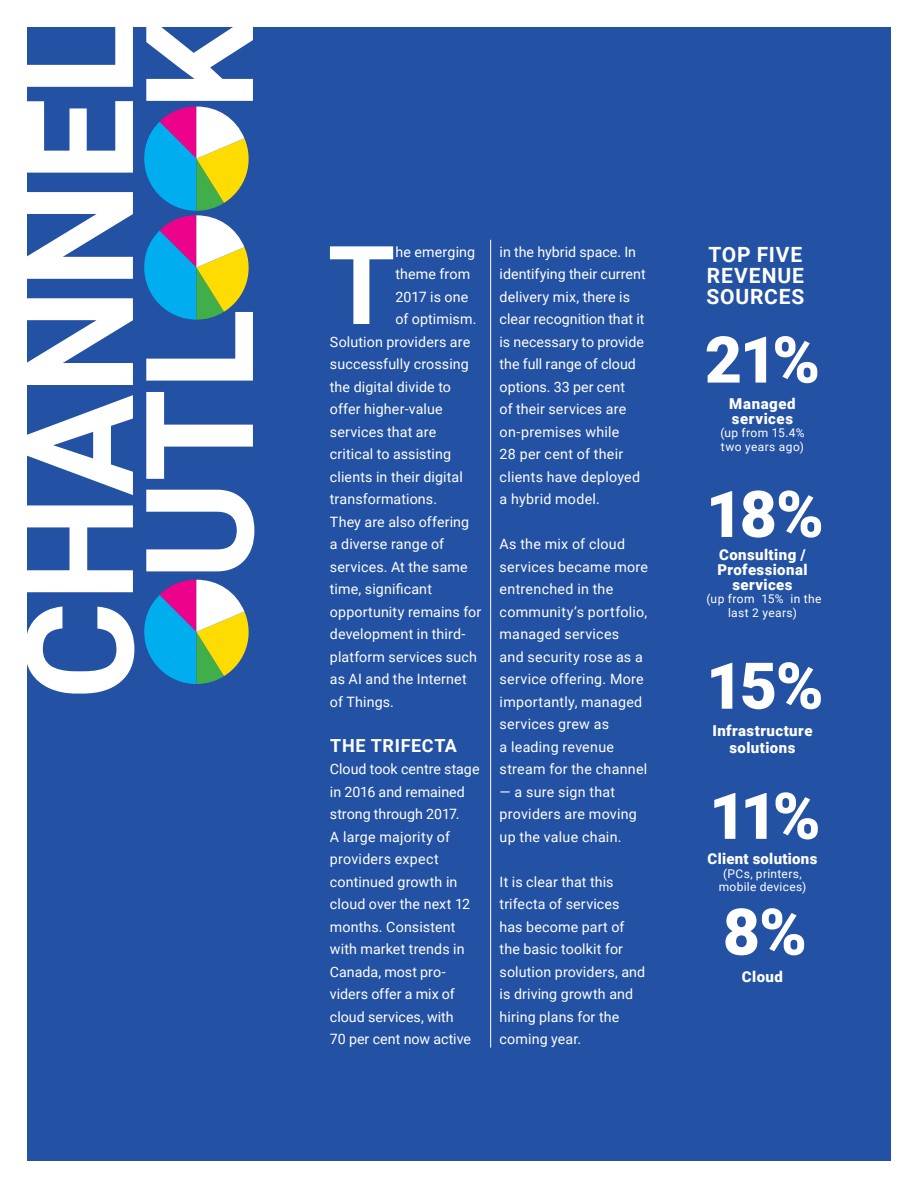
<style>
.page{position:relative;width:918px;height:1188px;background:#fff}
.page>*{position:absolute;margin:0;border:0;box-sizing:border-box;transform-origin:0 0}
.t1{font:700 150px/120px "Roboto";color:#fff}
.t2{font:700 109.2px "Roboto";color:#fff}
.t3{font:900 64.5px "Roboto";letter-spacing:-.055em;color:#fff}
.t4{font:700 21px/21px "Roboto";letter-spacing:.04em;color:#fff;text-align:justify}
.t5{font:700 18px "Roboto";letter-spacing:.035em;color:#fff}
.t6{font:900 15px/15px "Roboto";letter-spacing:.03em;color:#fff;text-align:center}
.t7{font:14.25px/22.5px "Roboto";letter-spacing:.01em;color:#fff}
.t8{font:12px/13.5px "Roboto";letter-spacing:.03em;color:#fff;text-align:center}
</style>
<div class="page">
<div style="left:27px;top:27px;width:864px;height:1134px;background:#2351a3"></div>
<hr style="left:490px;top:240px;width:1px;height:808px;background:#fff">
<svg style="left:144px;top:580px;width:105px;height:104px"></svg>
<svg style="left:144px;top:106px;width:105px;height:214px"></svg>
<h1 class="t1" style="left:134px;top:110px;width:98px;rotate:-90deg">K</h1>
<h1 class="t1" style="left:14px;top:580px;width:566px;text-indent:-120px;rotate:-90deg">CHANNEL<br>UTL</h1>
<h2 class="t2" style="left:328px;top:209px;width:69px">T</h2>
<p class="t7" style="left:395px;top:240px;width:81px">he emerging</p>
<p class="t7" style="left:395px;top:262px;width:76px">theme from</p>
<p class="t7" style="left:395px;top:285px;width:75px">2017 is one</p>
<p class="t7" style="left:395px;top:307px;width:83px">of optimism.</p>
<p class="t7" style="left:330px;top:330px;width:142px">Solution providers are</p>
<p class="t7" style="left:330px;top:352px;width:140px">successfully crossing</p>
<p class="t7" style="left:330px;top:375px;width:123px">the digital divide to</p>
<p class="t7" style="left:330px;top:397px;width:114px">offer higher-value</p>
<p class="t7" style="left:330px;top:420px;width:108px">services that are</p>
<p class="t7" style="left:330px;top:442px;width:123px">critical to assisting</p>
<p class="t7" style="left:330px;top:465px;width:134px">clients in their digital</p>
<p class="t7" style="left:330px;top:487px;width:109px">transformations.</p>
<p class="t7" style="left:330px;top:510px;width:141px">They are also offering</p>
<p class="t7" style="left:330px;top:532px;width:116px">a diverse range of</p>
<p class="t7" style="left:330px;top:555px;width:139px">services. At the same</p>
<p class="t7" style="left:330px;top:577px;width:104px">time, significant</p>
<p class="t7" style="left:330px;top:600px;width:153px">opportunity remains for</p>
<p class="t7" style="left:330px;top:622px;width:137px">development in third-</p>
<p class="t7" style="left:330px;top:645px;width:148px">platform services such</p>
<p class="t7" style="left:330px;top:667px;width:138px">as AI and the Internet</p>
<p class="t7" style="left:330px;top:690px;width:66px">of Things.</p>
<p class="t5" style="left:330px;top:732px;width:128px">THE TRIFECTA</p>
<p class="t7" style="left:330px;top:757px;width:151px">Cloud took centre stage in 2016 and remained strong through 2017.<br>A large majority of providers expect continued growth in cloud over the next 12 months. Consistent with market trends in<br>Canada, most pro&shy;viders offer a mix of cloud services, with<br>70 per cent now active</p>
<p class="t7" style="left:500px;top:240px;width:148px">in the hybrid space. In identifying their current delivery mix, there is clear recognition that it is necessary to provide the full range of cloud options. 33 per cent<br>of their services are on-premises while<br>28 per cent of their clients have deployed a hybrid model.</p>
<p class="t7" style="left:500px;top:532px;width:150px">As the mix of cloud services became more entrenched in the community’s portfolio, managed services<br>and security rose as a service offering. More importantly, managed services grew as<br>a leading revenue stream for the channel</p>
<p class="t7" style="left:500px;top:780px;width:139px">— a sure sign that providers are moving up the value chain.</p>
<p class="t7" style="left:500px;top:870px;width:147px">It is clear that this trifecta of services has become part of the basic toolkit for solution providers, and is driving growth and hiring plans for the coming year.</p>
<h3 class="t4" style="left:706px;top:243px;width:99px">TOP FIVE REVENUE SOURCES</h3>
<h3 class="t3" style="left:705px;top:314px;width:117px">21%</h3>
<p class="t6" style="left:729px;top:395px;width:68px;text-align:left">Managed services</p>
<p class="t8" style="left:720px;top:426px;width:86px;text-align:left">(up from 15.4% two years ago)</p>
<h3 class="t3" style="left:706px;top:469px;width:119px">18%</h3>
<p class="t6" style="left:717px;top:546px;width:92px">Consulting /<br>Professional services</p>
<p class="t8" style="left:707px;top:592px;width:116px">(up from 15% in the last 2 years)</p>
<h3 class="t3" style="left:706px;top:641px;width:119px">15%</h3>
<p class="t6" style="left:712px;top:722px;width:102px;line-height:16.5px">Infrastructure solutions</p>
<h3 class="t3" style="left:709px;top:771px;width:113px">11%</h3>
<p class="t6" style="left:708px;top:851px;width:111px">Client solutions</p>
<p class="t8" style="left:719px;top:866px;width:89px">(PCs, printers, mobile devices)</p>
<h3 class="t3" style="left:723px;top:887px;width:86px">8%</h3>
<p class="t6" style="left:742px;top:969px;width:43px">Cloud</p>
</div>
